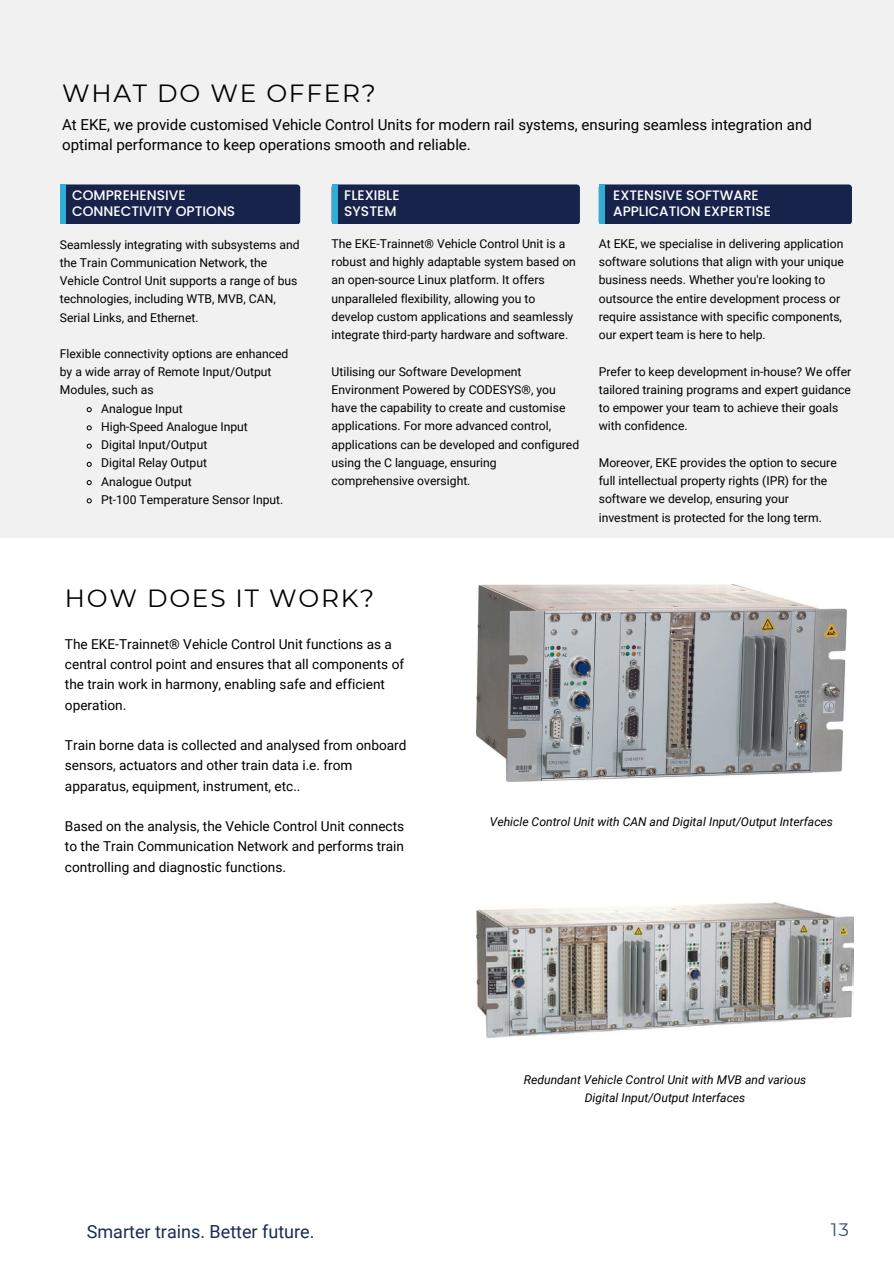
<style>
.page{position:relative;width:894px;height:1264px;background:#fff}
.page>*{position:absolute;margin:0;border:0;box-sizing:border-box;transform-origin:0 0}
.t1{font:24.9px "Montserrat";letter-spacing:.07em;color:#000}
.t2{font:18px "Roboto";color:#1c2b52}
.t3{font:18px "Montserrat";color:#374b80}
.t4{font:15px/20.2px "Roboto";color:#000}
.t5{font:500 13.8px/15.8px "Poppins";color:#fff}
.t6{font:13.65px/20.2px "Roboto";color:#000}
.t7{font:500 13.65px/15.8px "Poppins";color:#fff}
.t8{font:12.15px/18.3px "Roboto";color:#000}
.t9{font:italic 12.15px "Roboto";color:#000}
</style>
<div class="page">
<div style="left:0;top:0;width:893px;height:537px;background:#f1f1f1"></div>
<div style="left:60px;top:184px;width:240px;height:40px;background:#18234b;border-radius:3px"></div>
<div style="left:60px;top:184px;width:5px;height:40px;background:#30add4"></div>
<div style="left:331px;top:184px;width:248px;height:40px;background:#18234b;border-radius:3px"></div>
<div style="left:331px;top:184px;width:6px;height:40px;background:#30add4"></div>
<div style="left:598px;top:184px;width:253px;height:40px;background:#18234b;border-radius:3px"></div>
<div style="left:598px;top:184px;width:6px;height:40px;background:#30add4"></div>
<img style="left:476px;top:584px;width:369px;height:197px">
<img style="left:476px;top:902px;width:377px;height:135px">
<svg style="left:86px;top:407px;width:6px;height:6px"></svg>
<svg style="left:86px;top:425px;width:6px;height:6px"></svg>
<svg style="left:86px;top:443px;width:6px;height:6px"></svg>
<svg style="left:86px;top:461px;width:6px;height:6px"></svg>
<svg style="left:86px;top:480px;width:6px;height:6px"></svg>
<svg style="left:86px;top:498px;width:6px;height:6px"></svg>
<p class="t1" style="left:62px;top:78px;width:315px">WHAT DO WE OFFER?</p>
<p class="t4" style="left:62px;top:114px;width:751px">At EKE, we provide customised Vehicle Control Units for modern rail systems, ensuring seamless integration and optimal performance to keep operations smooth and reliable.</p>
<h1 class="t5" style="left:72px;top:187px;width:165px">COMPREHENSIVE<br>CONNECTIVITY OPTIONS</h1>
<h4 class="t5" style="left:344px;top:187px;width:57px">FLEXIBLE<br>SYSTEM</h4>
<h3 class="t7" style="left:613px;top:187px;width:159px">EXTENSIVE SOFTWARE<br>APPLICATION EXPERTISE</h3>
<p class="t8" style="left:60px;top:235px;width:241px">Seamlessly integrating with subsystems and the Train Communication Network, the Vehicle Control Unit supports a range of bus technologies, including WTB, MVB, CAN, Serial Links, and Ethernet.</p>
<p class="t8" style="left:60px;top:345px;width:230px">Flexible connectivity options are enhanced by a wide array of Remote Input/Output<br>Modules, such as</p>
<p class="t8" style="left:101px;top:399px;width:83px">Analogue Input</p>
<p class="t8" style="left:101px;top:417px;width:148px">High-Speed Analogue Input</p>
<p class="t8" style="left:101px;top:436px;width:108px">Digital Input/Output</p>
<p class="t8" style="left:101px;top:454px;width:107px">Digital Relay Output</p>
<p class="t8" style="left:101px;top:472px;width:92px">Analogue Output</p>
<p class="t8" style="left:101px;top:490px;width:184px">Pt-100 Temperature Sensor Input.</p>
<p class="t8" style="left:331px;top:235px;width:246px">The EKE-Trainnet® Vehicle Control Unit is a robust and highly adaptable system based on an open-source Linux platform. It offers unparalleled flexibility, allowing you to develop custom applications and seamlessly integrate third-party hardware and software.</p>
<p class="t8" style="left:331px;top:362px;width:249px">Utilising our Software Development Environment Powered by CODESYS®, you have the capability to create and customise applications. For more advanced control, applications can be developed and configured using the C language, ensuring comprehensive oversight.</p>
<p class="t8" style="left:598px;top:235px;width:246px">At EKE, we specialise in delivering application software solutions that align with your unique business needs. Whether you're looking to outsource the entire development process or require assistance with specific components, our expert team is here to help.</p>
<h1 class="t8" style="left:598px;top:362px;width:254px">Prefer to keep development in-house? We offer tailored training programs and expert guidance to empower your team to achieve their goals with confidence.</h1>
<h4 class="t8" style="left:598px;top:453px;width:239px">Moreover, EKE provides the option to secure full intellectual property rights (IPR) for the software we develop, ensuring your investment is protected for the long term.</h4>
<p class="t1" style="left:65px;top:582px;width:311px">HOW DOES IT WORK?</p>
<p class="t6" style="left:65px;top:634px;width:340px">The EKE-Trainnet® Vehicle Control Unit functions as a central control point and ensures that all components of the train work in harmony, enabling safe and efficient operation.</p>
<h2 class="t6" style="left:65px;top:735px;width:343px">Train borne data is collected and analysed from onboard sensors, actuators and other train data i.e. from apparatus, equipment, instrument, etc..</h2>
<p class="t6" style="left:65px;top:816px;width:341px;text-align:justify">Based on the analysis, the Vehicle Control Unit connects to the Train Communication Network and performs train controlling and diagnostic functions.</p>
<p class="t9" style="left:489px;top:815px;width:344px">Vehicle Control Unit with CAN and Digital Input/Output Interfaces</p>
<p class="t9" style="left:523px;top:1072px;width:284px">Redundant Vehicle Control Unit with MVB and various</p>
<p class="t9" style="left:584px;top:1091px;width:162px">Digital Input/Output Interfaces</p>
<h4 class="t2" style="left:87px;top:1220px;width:229px">Smarter trains. Better future.</h4>
<h4 class="t3" style="left:830px;top:1218px;width:20px">13</h4>
</div>
